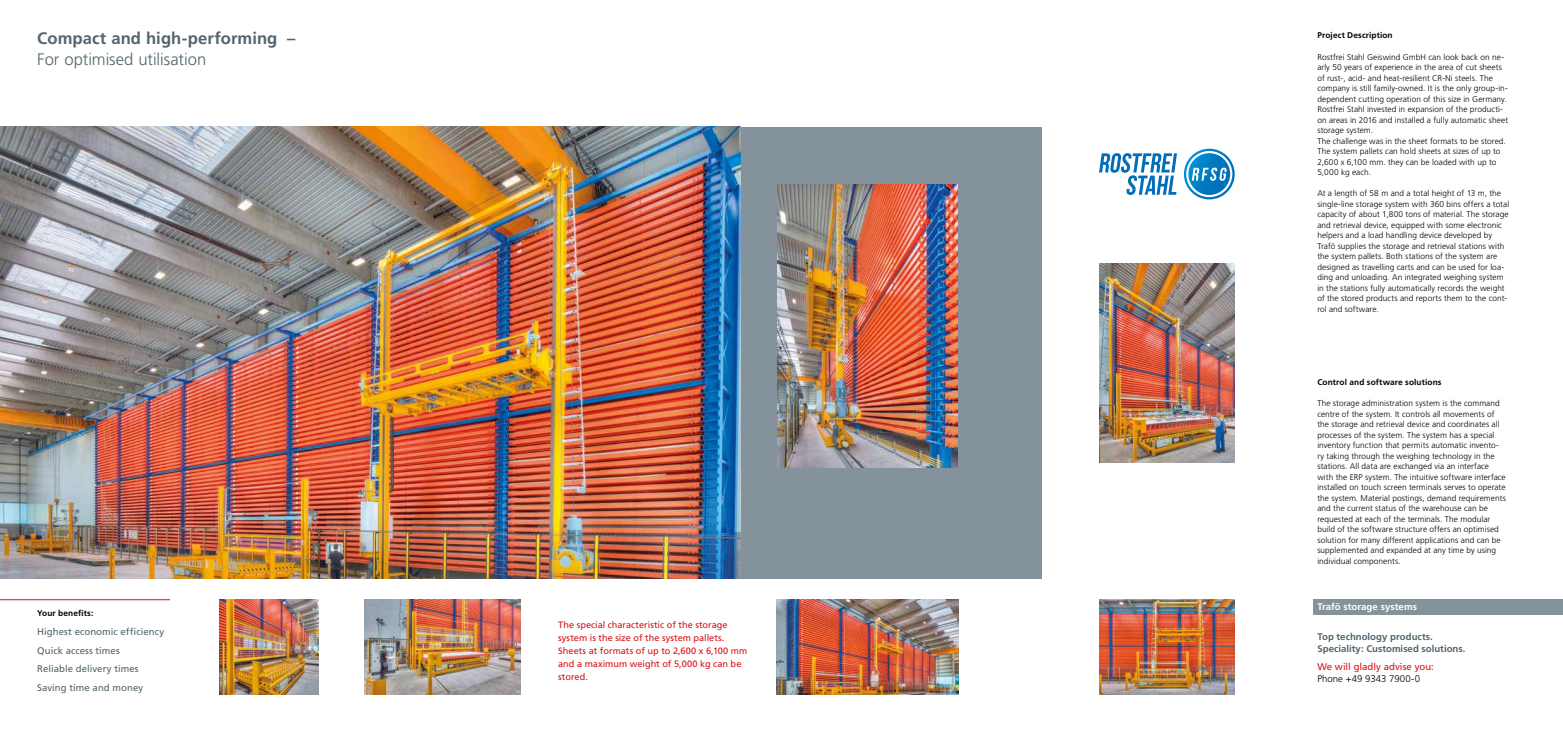
<style>
.page{position:relative;width:1563px;height:737px;background:#fff}
.page>*{position:absolute;margin:0;border:0;box-sizing:border-box;transform-origin:0 0}
.t1{font:700 16.62px "Frutiger LT Std";letter-spacing:.005em;color:#52646d}
.t2{font:300 16.62px "Frutiger LT Std";color:#52646d}
.t3{font:9.62px/18.7px "Frutiger LT Std";letter-spacing:.005em;color:#52646d}
.t4{font:700 9.62px/12.2px "Frutiger LT Std";color:#52646d}
.t5{font:9.62px "Frutiger LT Std";letter-spacing:.005em;color:#d91016}
.t6{font:700 9.62px "Frutiger LT Std";letter-spacing:.005em;color:#fff}
.t7{font:300 9.62px "Frutiger LT Std";color:#000}
.t8{font:9.19px/13.1px "Frutiger LT Std";color:#d91016}
.t9{font:300 8.31px/10.5px "Frutiger LT Std";letter-spacing:.005em;color:#000}
.t10{font:700 8.31px "Frutiger LT Std";letter-spacing:.015em;color:#000}
</style>
<div class="page">
<div style="left:0;top:127px;width:1042px;height:451px;background:#83929b"></div>
<img style="left:0;top:127px;width:740px;height:451px">
<img style="left:777px;top:185px;width:180px;height:283px">
<img style="left:219px;top:599px;width:99px;height:95px">
<img style="left:365px;top:599px;width:156px;height:95px">
<img style="left:776px;top:599px;width:182px;height:95px">
<img style="left:1099px;top:599px;width:135px;height:95px">
<img style="left:1099px;top:263px;width:135px;height:200px">
<hr style="left:0;top:599px;width:170px;height:1px;background:#d91016">
<div style="left:1313px;top:599px;width:250px;height:16px;background:#83929b"></div>
<svg style="left:1099px;top:153px;width:78px;height:42px"></svg>
<svg style="left:1184px;top:149px;width:50px;height:50px"></svg>
<h1 class="t1" style="left:37px;top:28px;width:260px">Compact and high-performing –</h1>
<h1 class="t2" style="left:37px;top:50px;width:171px">For optimised utilisation</h1>
<p class="t10" style="left:37px;top:608px;width:58px">Your benefits:</p>
<p class="t3" style="left:37px;top:622px;width:128px">Highest economic efficiency<br>Quick access times<br>Reliable delivery times<br>Saving time and money</p>
<p class="t8" style="left:558px;top:618px;width:191px">The special characteristic of the storage system is the size of the system pallets.<br>Sheets at formats of up to 2,600 x 6,100 mm and a maximum weight of 5,000 kg can be stored.</p>
<p class="t10" style="left:1317px;top:31px;width:77px">Project Description</p>
<p class="t9" style="left:1317px;top:51px;width:192px">Rostfrei Stahl Geiswind GmbH can look back on ne&shy;arly 50 years of experience in the area of cut sheets of rust-, acid- and heat-resilient CR-Ni steels. The company is still family-owned. It is the only group-in&shy;dependent cutting operation of this size in Germany.<br>Rostfrei Stahl invested in expansion of the producti&shy;on areas in 2016 and installed a fully automatic sheet storage system.<br>The challenge was in the sheet formats to be stored.<br>The system pallets can hold sheets at sizes of up to 2,600 x 6,100 mm. they can be loaded with up to 5,000 kg each.</p>
<p class="t9" style="left:1317px;top:188px;width:193px">At a length of 58 m and a total height of 13 m, the single-line storage system with 360 bins offers a total capacity of about 1,800 tons of material. The storage and retrieval device, equipped with some electronic helpers and a load handling device developed by Trafö supplies the storage and retrieval stations with the system pallets. Both stations of the system are designed as travelling carts and can be used for loa&shy;ding and unloading. An integrated weighing system in the stations fully automatically records the weight of the stored products and reports them to the cont&shy;rol and software.</p>
<p class="t10" style="left:1317px;top:377px;width:126px">Control and software solutions</p>
<p class="t9" style="left:1317px;top:398px;width:190px">The storage administration system is the command centre of the system. It controls all movements of the storage and retrieval device and coordinates all processes of the system. The system has a special inventory function that permits automatic invento&shy;ry taking through the weighing technology in the stations. All data are exchanged via an interface with the ERP system. The intuitive software interface installed on touch screen terminals serves to operate the system. Material postings, demand requirements and the current status of the warehouse can be requested at each of the terminals. The modular build of the software structure offers an optimised solution for many different applications and can be supplemented and expanded at any time by using individual components.</p>
<p class="t6" style="left:1317px;top:601px;width:101px">Trafö storage systems</p>
<p class="t4" style="left:1317px;top:630px;width:150px">Top technology products.<br>Speciality: Customised solutions.</p>
<p class="t5" style="left:1317px;top:660px;width:118px">We will gladly advise you:</p>
<p class="t7" style="left:1317px;top:673px;width:104px">Phone +49 9343 7900-0</p>
</div>
